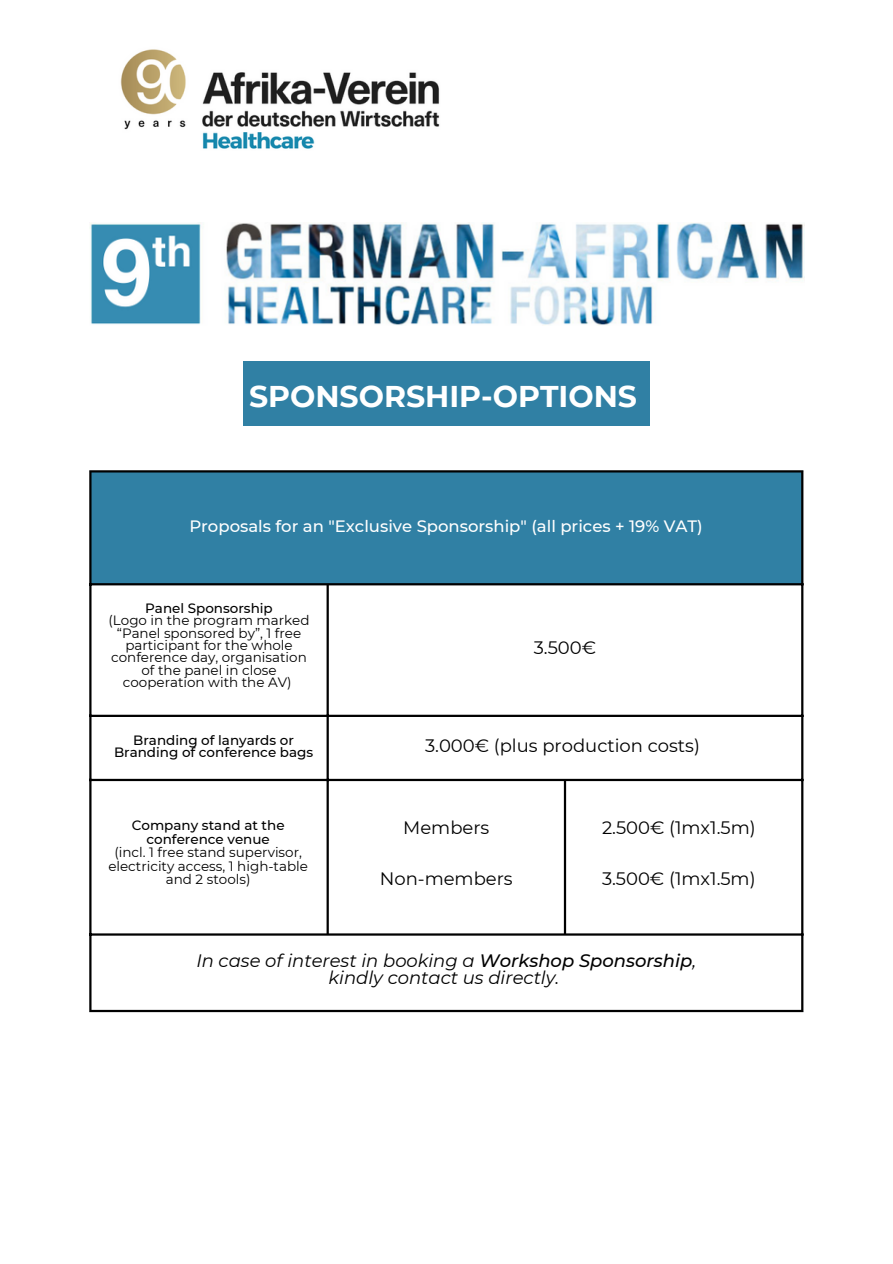
<style>
.page{position:relative;width:893px;height:1264px;background:#fff}
.page>*{position:absolute;margin:0;border:0;box-sizing:border-box;transform-origin:0 0}
.t1{font:700 30px "Montserrat";color:#fff}
.t2{font:18px "Montserrat";color:#000}
.t3{font:italic 18px/16.8px "Montserrat";color:#000;text-align:center}
.t4{font:500 16.5px "Montserrat";color:#fff}
.t5{font:13.5px/12.3px "Montserrat";color:#000;text-align:center}
.t6{font:500 13.5px/12.3px "Montserrat";color:#000;text-align:center}
.s1{font-weight:500}
</style>
<div class="page">
<div style="left:90px;top:471px;width:712px;height:113px;background:#3080a4"></div>
<hr style="left:89px;top:472px;width:2px;height:537px;background:#000">
<hr style="left:326px;top:585px;width:3px;height:348px;background:#000">
<hr style="left:564px;top:781px;width:2px;height:152px;background:#000">
<hr style="left:801px;top:472px;width:2px;height:537px;background:#000">
<hr style="left:89px;top:470px;width:714px;height:2px;background:#000">
<hr style="left:89px;top:583px;width:714px;height:2px;background:#000">
<hr style="left:89px;top:714px;width:714px;height:3px;background:#000">
<hr style="left:89px;top:778px;width:714px;height:3px;background:#000">
<hr style="left:89px;top:933px;width:714px;height:2px;background:#000">
<hr style="left:89px;top:1009px;width:714px;height:3px;background:#000">
<div style="left:243px;top:361px;width:407px;height:65px;background:#3080a4"></div>
<img style="left:120px;top:49px;width:320px;height:100px">
<img style="left:90px;top:222px;width:714px;height:103px">
<p class="t1" style="left:249px;top:377px;width:389px">SPONSORSHIP-OPTIONS</p>
<p class="t4" style="left:189px;top:516px;width:515px">Proposals for an "Exclusive Sponsorship" (all prices + 19% VAT)</p>
<p class="t6" style="left:145px;top:602px;width:129px">Panel Sponsorship</p>
<p class="t5" style="left:108px;top:614px;width:202px">(Logo in the program marked “Panel sponsored by”, 1 free participant for the whole conference day, organisation of the panel in close cooperation with the AV)</p>
<p class="t6" style="left:114px;top:734px;width:201px">Branding of lanyards or<br>Branding of conference bags</p>
<p class="t6" style="left:132px;top:818px;width:154px;line-height:13.5px">Company stand at the conference venue</p>
<p class="t5" style="left:108px;top:845px;width:201px;line-height:13.5px">(incl. 1 free stand supervisor, electricity access, 1 high-table and 2 stools)</p>
<p class="t2" style="left:533px;top:636px;width:64px">3.500€</p>
<p class="t2" style="left:425px;top:734px;width:276px">3.000€ (plus production costs)</p>
<p class="t2" style="left:403px;top:816px;width:88px">Members</p>
<p class="t2" style="left:380px;top:867px;width:134px">Non-members</p>
<p class="t2" style="left:602px;top:816px;width:155px">2.500€ (1mx1.5m)</p>
<p class="t2" style="left:602px;top:867px;width:155px">3.500€ (1mx1.5m)</p>
<p class="t3" style="left:196px;top:952px;width:501px">In case of interest in booking a <span class="s1">Workshop Sponsorship</span>, kindly contact us directly.</p>
</div>
